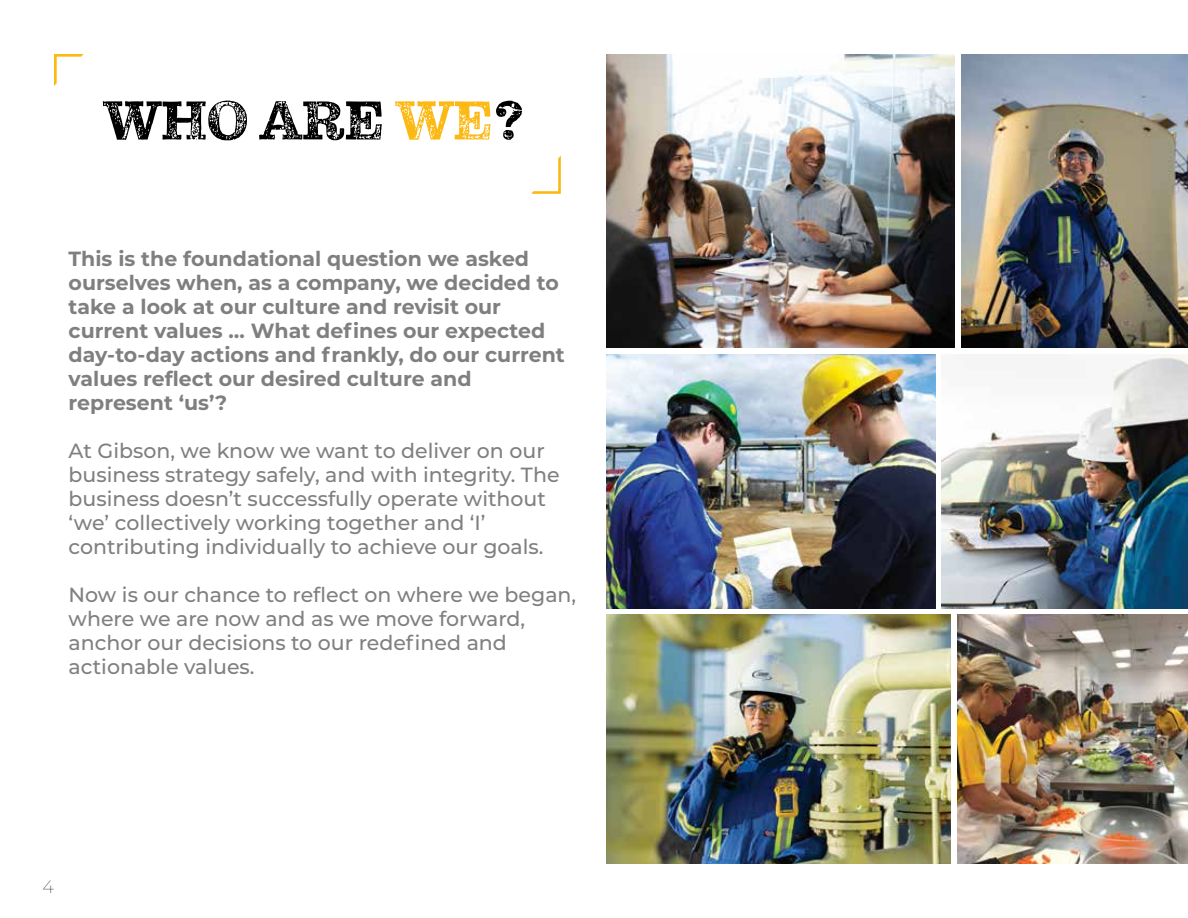
<style>
.page{position:relative;width:1188px;height:918px;background:#fff}
.page>*{position:absolute;margin:0;border:0;box-sizing:border-box;transform-origin:0 0}
.t1{font:55.95px "Pulpo Rust 75";color:#000}
.t2{font:500 20.55px/24px "Montserrat";color:#7f7f7f}
.t3{font:700 20.55px/24px "Montserrat";color:#7f7f7f}
.t4{font:100 18px "Montserrat";color:#000}
.s1{color:#fdb913}
</style>
<div class="page">
<svg style="left:531px;top:155px;width:30px;height:39px"></svg>
<svg style="left:54px;top:54px;width:30px;height:32px"></svg>
<img style="left:961px;top:54px;width:227px;height:293px">
<img style="left:606px;top:354px;width:329px;height:254px">
<img style="left:606px;top:614px;width:344px;height:250px">
<img style="left:958px;top:614px;width:230px;height:250px">
<img style="left:606px;top:54px;width:349px;height:294px">
<img style="left:941px;top:354px;width:247px;height:254px">
<h1 class="t1" style="left:104px;top:88px;width:422px">WHO ARE <span class="s1">WE</span>?</h1>
<p class="t3" style="left:69px;top:246px;width:498px">This is the foundational question we asked ourselves when, as a company, we decided to take a look at our culture and revisit our current values … What defines our expected day-to-day actions and frankly, do our current values reflect our desired culture and represent ‘us’?</p>
<p class="t2" style="left:69px;top:438px;width:493px">At Gibson, we know we want to deliver on our business strategy safely, and with integrity. The business doesn’t successfully operate without ‘we’ collectively working together and ‘I’ contributing individually to achieve our goals.</p>
<p class="t2" style="left:69px;top:582px;width:509px">Now is our chance to reflect on where we began, where we are now and as we move forward, anchor our decisions to our redefined and actionable values.</p>
<p class="t4" style="left:42px;top:875px;width:13px">4</p>
</div>
